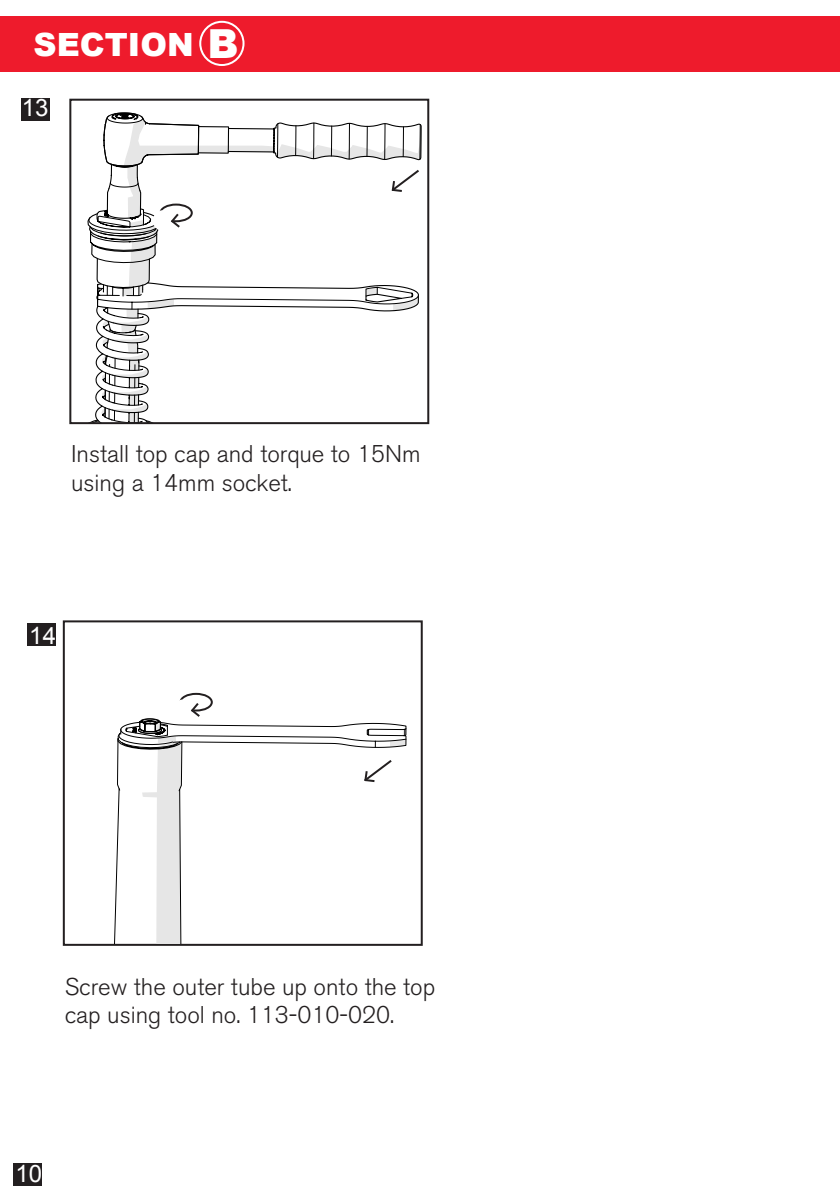
<style>
.page{position:relative;width:840px;height:1191px;background:#fff}
.page>*{position:absolute;margin:0;border:0;box-sizing:border-box;transform-origin:0 0}
.t1{font:900 40px "Arial";color:#fff}
.t2{font:900 32px "Arial";color:#fff}
.t3{font:300 24px/28.8px "Akzidenz Grotesk BE";color:#231f20}
.t4{font:24px "Arial";color:#fff}
</style>
<div class="page">
<div style="left:13px;top:1163px;width:29px;height:22px;background:#231f20"></div>
<div style="left:22px;top:99px;width:28px;height:22px;background:#231f20"></div>
<div style="left:69px;top:99px;width:360px;height:325px;border:2px solid #231f20"></div>
<svg style="left:82px;top:98px;width:340px;height:325px"></svg>
<div style="left:27px;top:623px;width:29px;height:22px;background:#231f20"></div>
<div style="left:63px;top:620px;width:359px;height:325px;border:2px solid #231f20"></div>
<div style="left:179px;top:693px;width:34px;height:18px;border:2px solid #231f20;border-radius:50%"></div>
<div style="left:173px;top:699px;width:20px;height:21px;border:2px solid #fff;border-radius:50%"></div>
<svg style="left:113px;top:701px;width:294px;height:242px"></svg>
<div style="left:0;top:16px;width:839px;height:56px;background:#ee1b2c"></div>
<div style="left:199px;top:21px;width:45px;height:45px;border:2px solid #fff;border-radius:50%"></div>
<p class="t2" style="left:34px;top:21px;width:161px">SECTION</p>
<p class="t1" style="left:207px;top:14px;width:33px">B</p>
<p class="t4" style="left:22px;top:92px;width:28px">13</p>
<p class="t3" style="left:71px;top:440px;width:351px">Install top cap and torque to 15Nm</p>
<p class="t3" style="left:71px;top:469px;width:222px">using a 14mm socket.</p>
<p class="t4" style="left:29px;top:619px;width:28px">14</p>
<p class="t3" style="left:65px;top:972px;width:372px">Screw the outer tube up onto the top cap using tool no. 113-010-020.</p>
<p class="t4" style="left:16px;top:1158px;width:28px">10</p>
</div>
